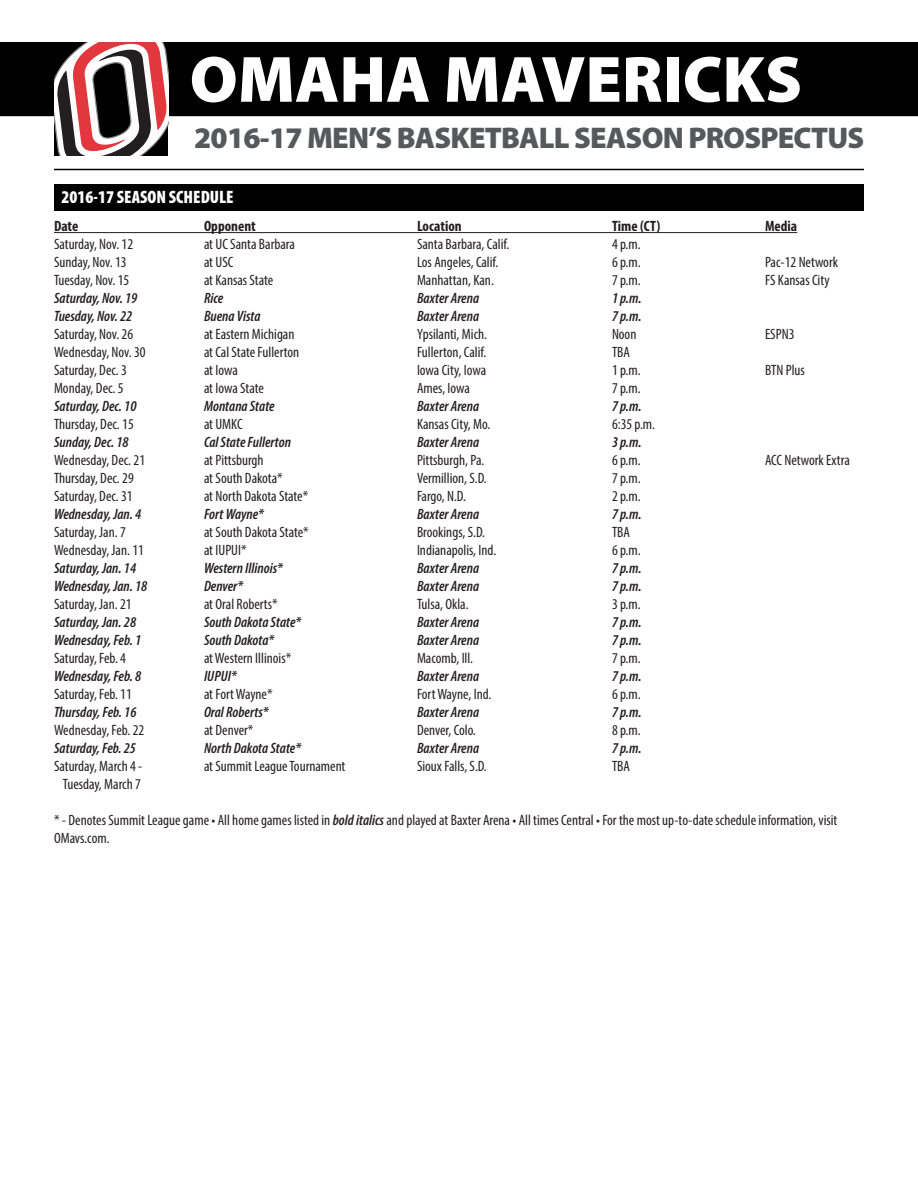
<style>
.page{position:relative;width:918px;height:1188px;background:#fff}
.page>*{position:absolute;margin:0;border:0;box-sizing:border-box;transform-origin:0 0}
.t1{font:900 66px "Myriad Pro";color:#fff}
.t2{font:900 30px "Myriad Pro";letter-spacing:-.025em;color:#57585a}
.t3{font:900 condensed 18px "Myriad Pro";color:#fff}
.t4{font:condensed 15px/18px "Myriad Pro";color:#231f20}
.t5{font:italic 600 condensed 15px "Myriad Pro";color:#231f20}
.t6{font:700 condensed 15px "Myriad Pro";color:#231f20}
.s1{font-weight:600;font-style:italic}
</style>
<div class="page">
<hr style="left:54px;top:232px;width:743px;height:1px;background:#231f20">
<hr style="left:54px;top:169px;width:810px;height:1px;background:#000">
<div style="left:0;top:42px;width:918px;height:74px;background:#000"></div>
<svg style="left:55px;top:43px;width:113px;height:113px"></svg>
<div style="left:55px;top:184px;width:809px;height:26px;background:#000"></div>
<h1 class="t1" style="left:190px;top:42px;width:614px">OMAHA MAVERICKS</h1>
<h2 class="t2" style="left:194px;top:121px;width:672px">2016-17 MEN’S BASKETBALL SEASON PROSPECTUS</h2>
<p class="t3" style="left:62px;top:185px;width:174px">2016-17 SEASON SCHEDULE</p>
<p class="t6" style="left:54px;top:217px;width:26px">Date</p>
<p class="t6" style="left:204px;top:217px;width:53px">Opponent</p>
<p class="t6" style="left:417px;top:217px;width:46px">Location</p>
<p class="t6" style="left:612px;top:217px;width:50px">Time (CT)</p>
<p class="t6" style="left:765px;top:217px;width:34px">Media</p>
<p class="t4" style="left:54px;top:235px;width:81px">Saturday, Nov. 12</p>
<p class="t4" style="left:204px;top:235px;width:92px">at UC Santa Barbara</p>
<p class="t4" style="left:417px;top:235px;width:94px">Santa Barbara, Calif.</p>
<p class="t4" style="left:612px;top:235px;width:30px">4 p.m.</p>
<p class="t4" style="left:54px;top:253px;width:74px">Sunday, Nov. 13</p>
<p class="t4" style="left:204px;top:253px;width:31px">at USC</p>
<p class="t4" style="left:417px;top:253px;width:83px">Los Angeles, Calif.</p>
<p class="t4" style="left:612px;top:253px;width:30px">6 p.m.</p>
<p class="t4" style="left:765px;top:253px;width:75px">Pac-12 Network</p>
<p class="t4" style="left:54px;top:271px;width:77px">Tuesday, Nov. 15</p>
<p class="t4" style="left:204px;top:271px;width:71px">at Kansas State</p>
<p class="t4" style="left:417px;top:271px;width:78px">Manhattan, Kan.</p>
<p class="t4" style="left:612px;top:271px;width:30px">7 p.m.</p>
<p class="t4" style="left:765px;top:271px;width:66px">FS Kansas City</p>
<p class="t5" style="left:54px;top:289px;width:85px">Saturday, Nov. 19</p>
<p class="t5" style="left:204px;top:289px;width:21px">Rice</p>
<p class="t5" style="left:417px;top:289px;width:64px">Baxter Arena</p>
<p class="t5" style="left:612px;top:289px;width:31px">1 p.m.</p>
<p class="t5" style="left:54px;top:307px;width:80px">Tuesday, Nov. 22</p>
<p class="t5" style="left:204px;top:307px;width:58px">Buena Vista</p>
<p class="t5" style="left:417px;top:307px;width:64px">Baxter Arena</p>
<p class="t5" style="left:612px;top:307px;width:31px">7 p.m.</p>
<p class="t4" style="left:54px;top:325px;width:81px">Saturday, Nov. 26</p>
<p class="t4" style="left:204px;top:325px;width:92px">at Eastern Michigan</p>
<p class="t4" style="left:417px;top:325px;width:72px">Ypsilanti, Mich.</p>
<p class="t4" style="left:612px;top:325px;width:26px">Noon</p>
<p class="t4" style="left:765px;top:325px;width:31px">ESPN3</p>
<p class="t4" style="left:54px;top:343px;width:93px">Wednesday, Nov. 30</p>
<p class="t4" style="left:204px;top:343px;width:97px">at Cal State Fullerton</p>
<p class="t4" style="left:417px;top:343px;width:71px">Fullerton, Calif.</p>
<p class="t4" style="left:612px;top:343px;width:20px">TBA</p>
<p class="t4" style="left:54px;top:361px;width:74px">Saturday, Dec. 3</p>
<p class="t4" style="left:204px;top:361px;width:35px">at Iowa</p>
<p class="t4" style="left:417px;top:361px;width:71px">Iowa City, Iowa</p>
<p class="t4" style="left:612px;top:361px;width:30px">1 p.m.</p>
<p class="t4" style="left:765px;top:361px;width:41px">BTN Plus</p>
<p class="t4" style="left:54px;top:379px;width:71px">Monday, Dec. 5</p>
<p class="t4" style="left:204px;top:379px;width:61px">at Iowa State</p>
<p class="t4" style="left:417px;top:379px;width:55px">Ames, Iowa</p>
<p class="t4" style="left:612px;top:379px;width:30px">7 p.m.</p>
<p class="t5" style="left:54px;top:397px;width:84px">Saturday, Dec. 10</p>
<p class="t5" style="left:204px;top:397px;width:72px">Montana State</p>
<p class="t5" style="left:417px;top:397px;width:64px">Baxter Arena</p>
<p class="t5" style="left:612px;top:397px;width:31px">7 p.m.</p>
<p class="t4" style="left:54px;top:415px;width:81px">Thursday, Dec. 15</p>
<p class="t4" style="left:204px;top:415px;width:40px">at UMKC</p>
<p class="t4" style="left:417px;top:415px;width:75px">Kansas City, Mo.</p>
<p class="t4" style="left:612px;top:415px;width:45px">6:35 p.m.</p>
<p class="t5" style="left:54px;top:433px;width:76px">Sunday, Dec. 18</p>
<p class="t5" style="left:204px;top:433px;width:88px">Cal State Fullerton</p>
<p class="t5" style="left:417px;top:433px;width:64px">Baxter Arena</p>
<p class="t5" style="left:612px;top:433px;width:31px">3 p.m.</p>
<p class="t4" style="left:54px;top:451px;width:93px">Wednesday, Dec. 21</p>
<p class="t4" style="left:204px;top:451px;width:61px">at Pittsburgh</p>
<p class="t4" style="left:417px;top:451px;width:69px">Pittsburgh, Pa.</p>
<p class="t4" style="left:612px;top:451px;width:30px">6 p.m.</p>
<p class="t4" style="left:765px;top:451px;width:86px">ACC Network Extra</p>
<p class="t4" style="left:54px;top:469px;width:81px">Thursday, Dec. 29</p>
<p class="t4" style="left:204px;top:469px;width:80px">at South Dakota*</p>
<p class="t4" style="left:417px;top:469px;width:71px">Vermillion, S.D.</p>
<p class="t4" style="left:612px;top:469px;width:30px">7 p.m.</p>
<p class="t4" style="left:54px;top:487px;width:80px">Saturday, Dec. 31</p>
<p class="t4" style="left:204px;top:487px;width:106px">at North Dakota State*</p>
<p class="t4" style="left:417px;top:487px;width:50px">Fargo, N.D.</p>
<p class="t4" style="left:612px;top:487px;width:30px">2 p.m.</p>
<p class="t5" style="left:54px;top:505px;width:89px">Wednesday, Jan. 4</p>
<p class="t5" style="left:204px;top:505px;width:61px">Fort Wayne*</p>
<p class="t5" style="left:417px;top:505px;width:64px">Baxter Arena</p>
<p class="t5" style="left:612px;top:505px;width:31px">7 p.m.</p>
<p class="t4" style="left:54px;top:523px;width:73px">Saturday, Jan. 7</p>
<p class="t4" style="left:204px;top:523px;width:106px">at South Dakota State*</p>
<p class="t4" style="left:417px;top:523px;width:70px">Brookings, S.D.</p>
<p class="t4" style="left:612px;top:523px;width:20px">TBA</p>
<p class="t4" style="left:54px;top:541px;width:91px">Wednesday, Jan. 11</p>
<p class="t4" style="left:204px;top:541px;width:44px">at IUPUI*</p>
<p class="t4" style="left:417px;top:541px;width:81px">Indianapolis, Ind.</p>
<p class="t4" style="left:612px;top:541px;width:30px">6 p.m.</p>
<p class="t5" style="left:54px;top:559px;width:84px">Saturday, Jan. 14</p>
<p class="t5" style="left:204px;top:559px;width:80px">Western Illinois*</p>
<p class="t5" style="left:417px;top:559px;width:64px">Baxter Arena</p>
<p class="t5" style="left:612px;top:559px;width:31px">7 p.m.</p>
<p class="t5" style="left:54px;top:577px;width:95px">Wednesday, Jan. 18</p>
<p class="t5" style="left:204px;top:577px;width:40px">Denver*</p>
<p class="t5" style="left:417px;top:577px;width:64px">Baxter Arena</p>
<p class="t5" style="left:612px;top:577px;width:31px">7 p.m.</p>
<p class="t4" style="left:54px;top:595px;width:79px">Saturday, Jan. 21</p>
<p class="t4" style="left:204px;top:595px;width:75px">at Oral Roberts*</p>
<p class="t4" style="left:417px;top:595px;width:53px">Tulsa, Okla.</p>
<p class="t4" style="left:612px;top:595px;width:30px">3 p.m.</p>
<p class="t5" style="left:54px;top:613px;width:84px">Saturday, Jan. 28</p>
<p class="t5" style="left:204px;top:613px;width:99px">South Dakota State*</p>
<p class="t5" style="left:417px;top:613px;width:64px">Baxter Arena</p>
<p class="t5" style="left:612px;top:613px;width:31px">7 p.m.</p>
<p class="t5" style="left:54px;top:631px;width:89px">Wednesday, Feb. 1</p>
<p class="t5" style="left:204px;top:631px;width:72px">South Dakota*</p>
<p class="t5" style="left:417px;top:631px;width:64px">Baxter Arena</p>
<p class="t5" style="left:612px;top:631px;width:31px">7 p.m.</p>
<p class="t4" style="left:54px;top:649px;width:74px">Saturday, Feb. 4</p>
<p class="t4" style="left:204px;top:649px;width:89px">at Western Illinois*</p>
<p class="t4" style="left:417px;top:649px;width:58px">Macomb, Ill.</p>
<p class="t4" style="left:612px;top:649px;width:30px">7 p.m.</p>
<p class="t5" style="left:54px;top:667px;width:89px">Wednesday, Feb. 8</p>
<p class="t5" style="left:204px;top:667px;width:34px">IUPUI*</p>
<p class="t5" style="left:417px;top:667px;width:64px">Baxter Arena</p>
<p class="t5" style="left:612px;top:667px;width:31px">7 p.m.</p>
<p class="t4" style="left:54px;top:685px;width:79px">Saturday, Feb. 11</p>
<p class="t4" style="left:204px;top:685px;width:70px">at Fort Wayne*</p>
<p class="t4" style="left:417px;top:685px;width:76px">Fort Wayne, Ind.</p>
<p class="t4" style="left:612px;top:685px;width:30px">6 p.m.</p>
<p class="t5" style="left:54px;top:703px;width:84px">Thursday, Feb. 16</p>
<p class="t5" style="left:204px;top:703px;width:66px">Oral Roberts*</p>
<p class="t5" style="left:417px;top:703px;width:64px">Baxter Arena</p>
<p class="t5" style="left:612px;top:703px;width:31px">7 p.m.</p>
<p class="t4" style="left:54px;top:721px;width:92px">Wednesday, Feb. 22</p>
<p class="t4" style="left:204px;top:721px;width:51px">at Denver*</p>
<p class="t4" style="left:417px;top:721px;width:60px">Denver, Colo.</p>
<p class="t4" style="left:612px;top:721px;width:30px">8 p.m.</p>
<p class="t5" style="left:54px;top:739px;width:84px">Saturday, Feb. 25</p>
<p class="t5" style="left:204px;top:739px;width:98px">North Dakota State*</p>
<p class="t5" style="left:417px;top:739px;width:64px">Baxter Arena</p>
<p class="t5" style="left:612px;top:739px;width:31px">7 p.m.</p>
<p class="t4" style="left:54px;top:757px;width:90px">Saturday, March 4 -</p>
<p class="t4" style="left:204px;top:757px;width:143px">at Summit League Tournament</p>
<p class="t4" style="left:417px;top:757px;width:71px">Sioux Falls, S.D.</p>
<p class="t4" style="left:612px;top:757px;width:20px">TBA</p>
<p class="t4" style="left:63px;top:775px;width:80px">Tuesday, March 7</p>
<p class="t4" style="left:54px;top:811px;width:785px">* - Denotes Summit League game • All home games listed in <span class="s1">bold italics</span> and played at Baxter Arena • All times Central • For the most up-to-date schedule information, visit<br>OMavs.com.</p>
</div>
